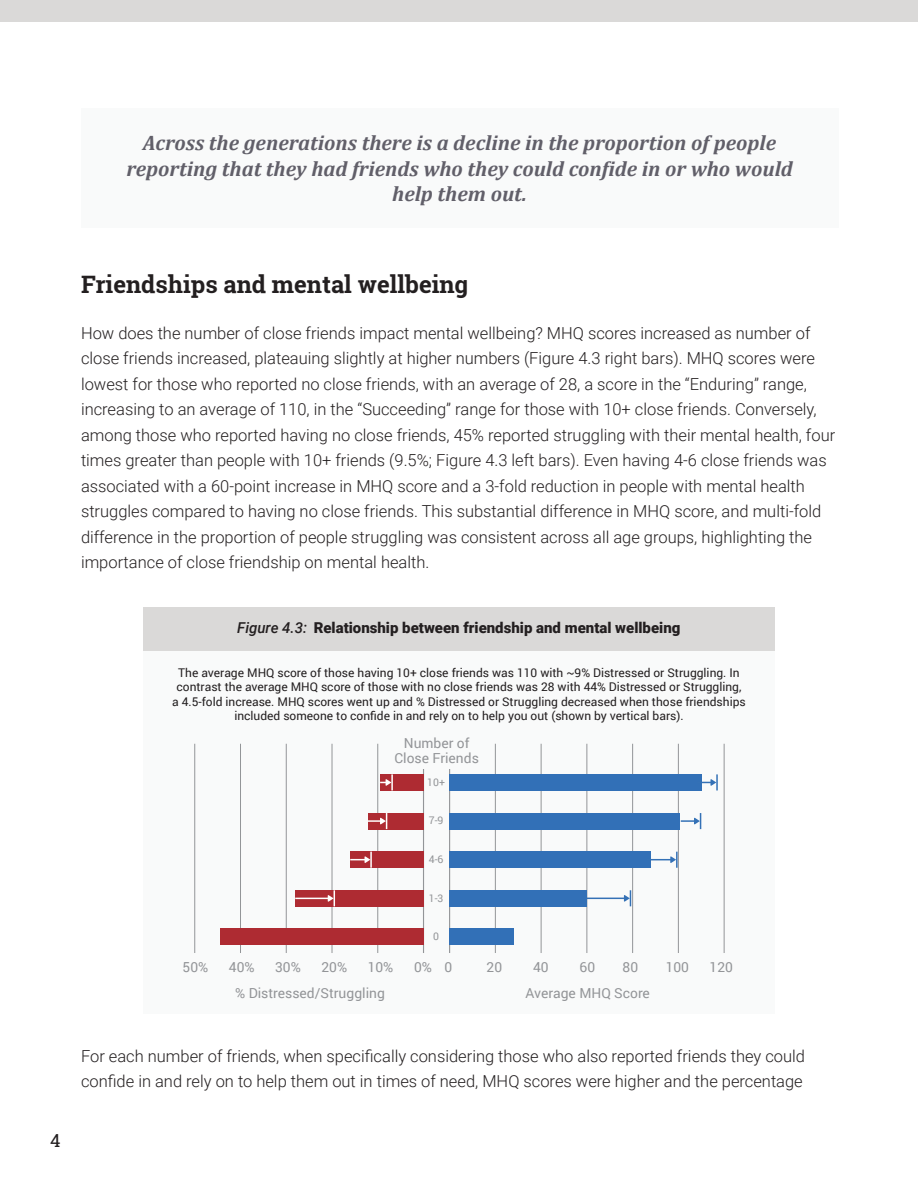
<style>
.page{position:relative;width:918px;height:1188px;background:#fff}
.page>*{position:absolute;margin:0;border:0;box-sizing:border-box;transform-origin:0 0}
.t1{font:700 24px "Roboto Slab";color:#231f20}
.t2{font:italic 700 21px/25.2px "Cambria";color:#615f69;text-align:center}
.t3{font:18px "Roboto Slab";color:#231f20}
.t4{font:300 16.5px/25.5px "Roboto";color:#231f20}
.t5{font:900 15px "Roboto";color:#231f20}
.t6{font:13.8px/15px "Roboto";color:#939598;text-align:center}
.t7{font:12px/14.4px "Roboto";color:#231f20;text-align:center}
.t8{font:10.5px "Roboto";color:#939598}
.s1{font-weight:500;font-style:italic}
</style>
<div class="page">
<div style="left:0;top:0;width:918px;height:21px;background:#dad9d8"></div>
<div style="left:81px;top:108px;width:757px;height:120px;background:#f9fafa"></div>
<div style="left:143px;top:649px;width:632px;height:364px;background:#f9fafa"></div>
<div style="left:143px;top:607px;width:632px;height:43px;background:#dad9d8"></div>
<hr style="left:449px;top:744px;width:1px;height:209px;background:#939598">
<hr style="left:195px;top:744px;width:1px;height:209px;background:#939598">
<hr style="left:495px;top:744px;width:1px;height:209px;background:#939598">
<hr style="left:240px;top:744px;width:1px;height:209px;background:#939598">
<hr style="left:541px;top:744px;width:1px;height:209px;background:#939598">
<hr style="left:378px;top:744px;width:1px;height:209px;background:#939598">
<hr style="left:678px;top:744px;width:1px;height:209px;background:#939598">
<hr style="left:423px;top:744px;width:1px;height:209px;background:#939598">
<hr style="left:724px;top:744px;width:1px;height:209px;background:#939598">
<hr style="left:332px;top:744px;width:1px;height:209px;background:#939598">
<hr style="left:632px;top:744px;width:1px;height:209px;background:#939598">
<hr style="left:286px;top:744px;width:1px;height:209px;background:#939598">
<hr style="left:587px;top:744px;width:1px;height:209px;background:#939598">
<div style="left:220px;top:929px;width:203px;height:16px;background:#ae2b32"></div>
<div style="left:449px;top:929px;width:65px;height:16px;background:#3270b7"></div>
<div style="left:295px;top:890px;width:128px;height:16px;background:#ae2b32"></div>
<div style="left:449px;top:890px;width:138px;height:16px;background:#3270b7"></div>
<div style="left:350px;top:852px;width:73px;height:16px;background:#ae2b32"></div>
<div style="left:449px;top:852px;width:202px;height:16px;background:#3270b7"></div>
<div style="left:380px;top:774px;width:43px;height:17px;background:#ae2b32"></div>
<div style="left:368px;top:813px;width:55px;height:16px;background:#ae2b32"></div>
<div style="left:449px;top:774px;width:253px;height:17px;background:#3270b7"></div>
<div style="left:449px;top:813px;width:231px;height:16px;background:#3270b7"></div>
<div style="left:385px;top:734px;width:97px;height:35px;background:#f9fafa"></div>
<hr style="left:295px;top:898px;width:34px;height:1px;background:#fff">
<hr style="left:586px;top:898px;width:40px;height:1px;background:#3471b6">
<svg style="left:702px;top:774px;width:16px;height:16px"></svg>
<svg style="left:380px;top:774px;width:13px;height:16px"></svg>
<svg style="left:368px;top:813px;width:19px;height:16px"></svg>
<svg style="left:350px;top:852px;width:22px;height:16px"></svg>
<svg style="left:328px;top:890px;width:7px;height:16px"></svg>
<svg style="left:681px;top:813px;width:20px;height:16px"></svg>
<svg style="left:651px;top:852px;width:27px;height:16px"></svg>
<svg style="left:624px;top:890px;width:7px;height:16px"></svg>
<p class="t2" style="left:126px;top:130px;width:668px">Across the generations there is a decline in the proportion of people reporting that they had friends who they could confide in or who would help them out.</p>
<p class="t3" style="left:50px;top:1128px;width:12px">4</p>
<h1 class="t1" style="left:81px;top:268px;width:389px">Friendships and mental wellbeing</h1>
<p class="t4" style="left:81px;top:320px;width:756px">How does the number of close friends impact mental wellbeing? MHQ scores increased as number of close friends increased, plateauing slightly at higher numbers (Figure 4.3 right bars). MHQ scores were lowest for those who reported no close friends, with an average of 28, a score in the “Enduring” range, increasing to an average of 110, in the “Succeeding” range for those with 10+ close friends. Conversely, among those who reported having no close friends, 45% reported struggling with their mental health, four times greater than people with 10+ friends (9.5%; Figure 4.3 left bars). Even having 4-6 close friends was associated with a 60-point increase in MHQ score and a 3-fold reduction in people with mental health struggles compared to having no close friends. This substantial difference in MHQ score, and multi-fold difference in the proportion of people struggling was consistent across all age groups, highlighting the importance of close friendship on mental health.</p>
<p class="t5" style="left:237px;top:618px;width:445px"><span class="s1">Figure 4.3:</span> Relationship between friendship and mental wellbeing</p>
<p class="t7" style="left:172px;top:665px;width:575px">The average MHQ score of those having 10+ close friends was 110 with ~9% Distressed or Struggling. In contrast the average MHQ score of those with no close friends was 28 with 44% Distressed or Struggling, a 4.5-fold increase. MHQ scores went up and % Distressed or Struggling decreased when those friendships included someone to confide in and rely on to help you out (shown by vertical bars).</p>
<p class="t6" style="left:395px;top:735px;width:86px">Number of<br>Close Friends</p>
<p class="t8" style="left:427px;top:775px;width:19px">10+</p>
<p class="t8" style="left:429px;top:813px;width:16px">7-9</p>
<p class="t8" style="left:429px;top:852px;width:16px">4-6</p>
<p class="t8" style="left:429px;top:891px;width:16px">1-3</p>
<p class="t8" style="left:433px;top:929px;width:7px">0</p>
<p class="t6" style="left:183px;top:959px;width:27px">50%</p>
<p class="t6" style="left:229px;top:959px;width:27px">40%</p>
<p class="t6" style="left:275px;top:959px;width:27px">30%</p>
<p class="t6" style="left:321px;top:959px;width:27px">20%</p>
<p class="t6" style="left:368px;top:959px;width:27px">10%</p>
<p class="t6" style="left:414px;top:959px;width:40px">0% 0</p>
<p class="t6" style="left:487px;top:959px;width:17px">20</p>
<p class="t6" style="left:533px;top:959px;width:17px">40</p>
<p class="t6" style="left:580px;top:959px;width:17px">60</p>
<p class="t6" style="left:623px;top:959px;width:17px">80</p>
<p class="t6" style="left:666px;top:959px;width:25px">100</p>
<p class="t6" style="left:710px;top:959px;width:25px">120</p>
<p class="t6" style="left:235px;top:985px;width:151px">% Distressed/Struggling</p>
<p class="t6" style="left:525px;top:985px;width:126px">Average MHQ Score</p>
<p class="t4" style="left:81px;top:1042px;width:726px">For each number of friends, when specifically considering those who also reported friends they could confide in and rely on to help them out in times of need, MHQ scores were higher and the percentage</p>
</div>
